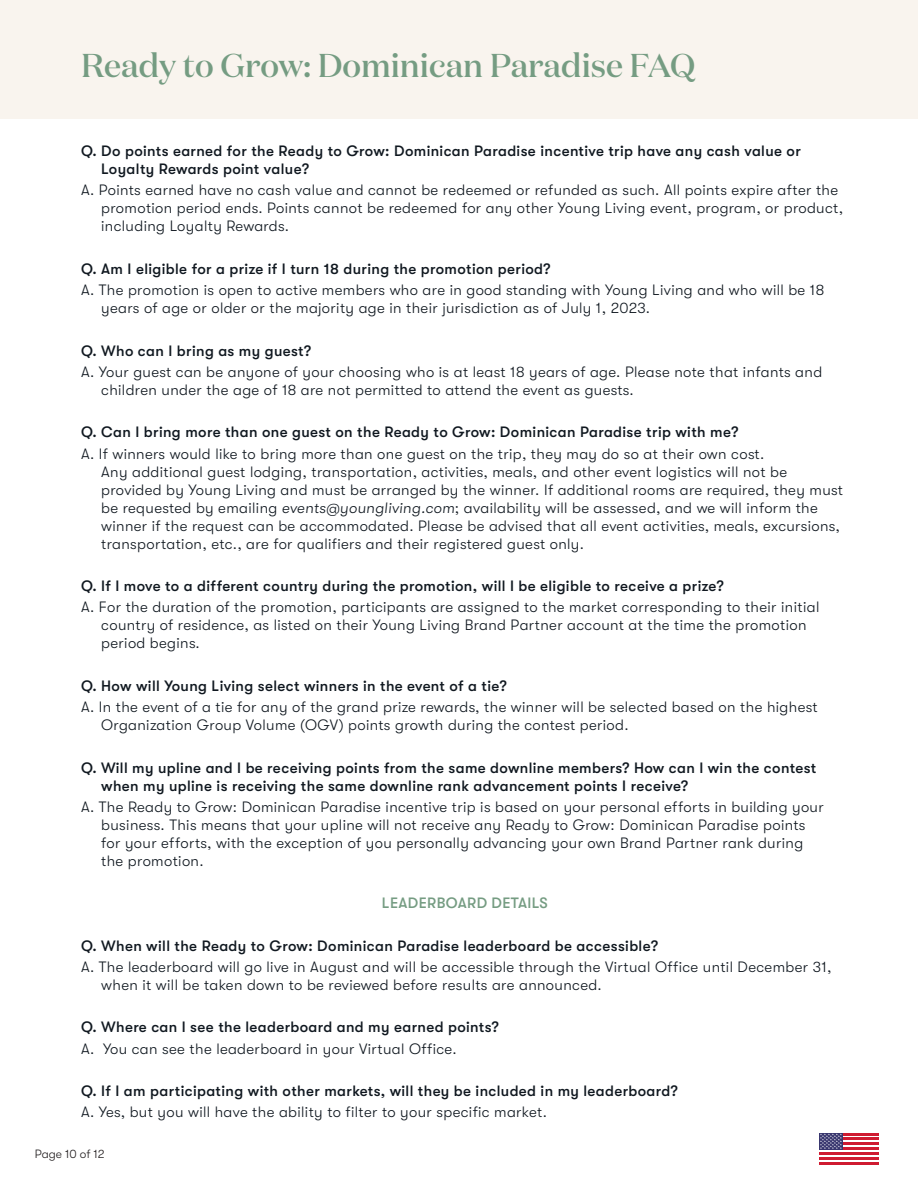
<style>
.page{position:relative;width:918px;height:1188px;background:#fff}
.page>*{position:absolute;margin:0;border:0;box-sizing:border-box;transform-origin:0 0}
.t1{font:500 33px "Domaine Display";color:#759c82}
.t2{font:300 15px/18px "GT Walsheim Pro";letter-spacing:.025em;color:#101820}
.t3{font:500 15px/18px "GT Walsheim Pro";letter-spacing:.025em;color:#101820}
.t4{font:500 15px "GT Walsheim Pro";letter-spacing:.025em;color:#759c82}
.t5{font:300 12px "GT Walsheim Pro";color:#231f20}
.s1{font-style:italic}
</style>
<div class="page">
<svg style="left:843px;top:1135px;width:36px;height:8px"></svg>
<hr style="left:819px;top:1133px;width:60px;height:2px;background:#cf1b31">
<hr style="left:819px;top:1138px;width:60px;height:2px;background:#cf1b31">
<hr style="left:819px;top:1143px;width:60px;height:2px;background:#cf1b31">
<hr style="left:819px;top:1147px;width:60px;height:3px;background:#cf1b31">
<hr style="left:819px;top:1152px;width:60px;height:3px;background:#cf1b31">
<hr style="left:819px;top:1157px;width:60px;height:3px;background:#cf1b31">
<hr style="left:819px;top:1162px;width:60px;height:2px;background:#cf1b31">
<div style="left:819px;top:1133px;width:24px;height:17px;background:#39376f"></div>
<svg style="left:820px;top:1134px;width:22px;height:15px"></svg>
<div style="left:0;top:0;width:918px;height:119px;background:#f9f4ee"></div>
<p class="t1" style="left:81px;top:44px;width:616px">Ready to Grow: Dominican Paradise FAQ</p>
<p class="t3" style="left:101px;top:142px;width:701px;text-indent:-20px">Q. Do points earned for the Ready to Grow: Dominican Paradise incentive trip have any cash value or<br>Loyalty Rewards point value?</p>
<p class="t2" style="left:101px;top:181px;width:743px;text-indent:-20px">A. Points earned have no cash value and cannot be redeemed or refunded as such. All points expire after the promotion period ends. Points cannot be redeemed for any other Young Living event, program, or product, including Loyalty Rewards.</p>
<p class="t3" style="left:81px;top:260px;width:471px">Q. Am I eligible for a prize if I turn 18 during the promotion period?</p>
<p class="t2" style="left:101px;top:281px;width:725px;text-indent:-20px">A. The promotion is open to active members who are in good standing with Young Living and who will be 18 years of age or older or the majority age in their jurisdiction as of July 1, 2023.</p>
<p class="t3" style="left:81px;top:342px;width:232px">Q. Who can I bring as my guest?</p>
<p class="t2" style="left:101px;top:363px;width:722px;text-indent:-20px">A. Your guest can be anyone of your choosing who is at least 18 years of age. Please note that infants and children under the age of 18 are not permitted to attend the event as guests.</p>
<p class="t3" style="left:81px;top:423px;width:659px">Q. Can I bring more than one guest on the Ready to Grow: Dominican Paradise trip with me?</p>
<p class="t2" style="left:101px;top:445px;width:743px;text-indent:-20px">A. If winners would like to bring more than one guest on the trip, they may do so at their own cost.<br>Any additional guest lodging, transportation, activities, meals, and other event logistics will not be provided by Young Living and must be arranged by the winner. If additional rooms are required, they must be requested by emailing <span class="s1">events@youngliving.com</span>; availability will be assessed, and we will inform the winner if the request can be accommodated. Please be advised that all event activities, meals, excursions, transportation, etc., are for qualifiers and their registered guest only.</p>
<p class="t3" style="left:81px;top:577px;width:644px">Q. If I move to a different country during the promotion, will I be eligible to receive a prize?</p>
<p class="t2" style="left:101px;top:598px;width:720px;text-indent:-20px">A. For the duration of the promotion, participants are assigned to the market corresponding to their initial country of residence, as listed on their Young Living Brand Partner account at the time the promotion period begins.</p>
<p class="t3" style="left:81px;top:677px;width:427px">Q. How will Young Living select winners in the event of a tie?</p>
<p class="t2" style="left:101px;top:698px;width:718px;text-indent:-20px">A. In the event of a tie for any of the grand prize rewards, the winner will be selected based on the highest<br>Organization Group Volume (OGV) points growth during the contest period.</p>
<p class="t3" style="left:101px;top:758px;width:717px;text-indent:-20px">Q. Will my upline and I be receiving points from the same downline members? How can I win the contest when my upline is receiving the same downline rank advancement points I receive?</p>
<p class="t2" style="left:101px;top:798px;width:724px;text-indent:-20px">A. The Ready to Grow: Dominican Paradise incentive trip is based on your personal efforts in building your business. This means that your upline will not receive any Ready to Grow: Dominican Paradise points for your efforts, with the exception of you personally advancing your own Brand Partner rank during the promotion.</p>
<p class="t4" style="left:382px;top:895px;width:167px">LEADERBOARD DETAILS</p>
<p class="t3" style="left:81px;top:937px;width:579px">Q. When will the Ready to Grow: Dominican Paradise leaderboard be accessible?</p>
<p class="t2" style="left:101px;top:958px;width:732px;text-indent:-20px">A. The leaderboard will go live in August and will be accessible through the Virtual Office until December 31, when it will be taken down to be reviewed before results are announced.</p>
<p class="t3" style="left:81px;top:1018px;width:419px">Q. Where can I see the leaderboard and my earned points?</p>
<p class="t2" style="left:81px;top:1040px;width:377px">A. You can see the leaderboard in your Virtual Office.</p>
<p class="t3" style="left:81px;top:1082px;width:598px">Q. If I am participating with other markets, will they be included in my leaderboard?</p>
<p class="t2" style="left:81px;top:1103px;width:467px">A. Yes, but you will have the ability to filter to your specific market.</p>
<p class="t5" style="left:35px;top:1147px;width:71px">Page 10 of 12</p>
</div>
